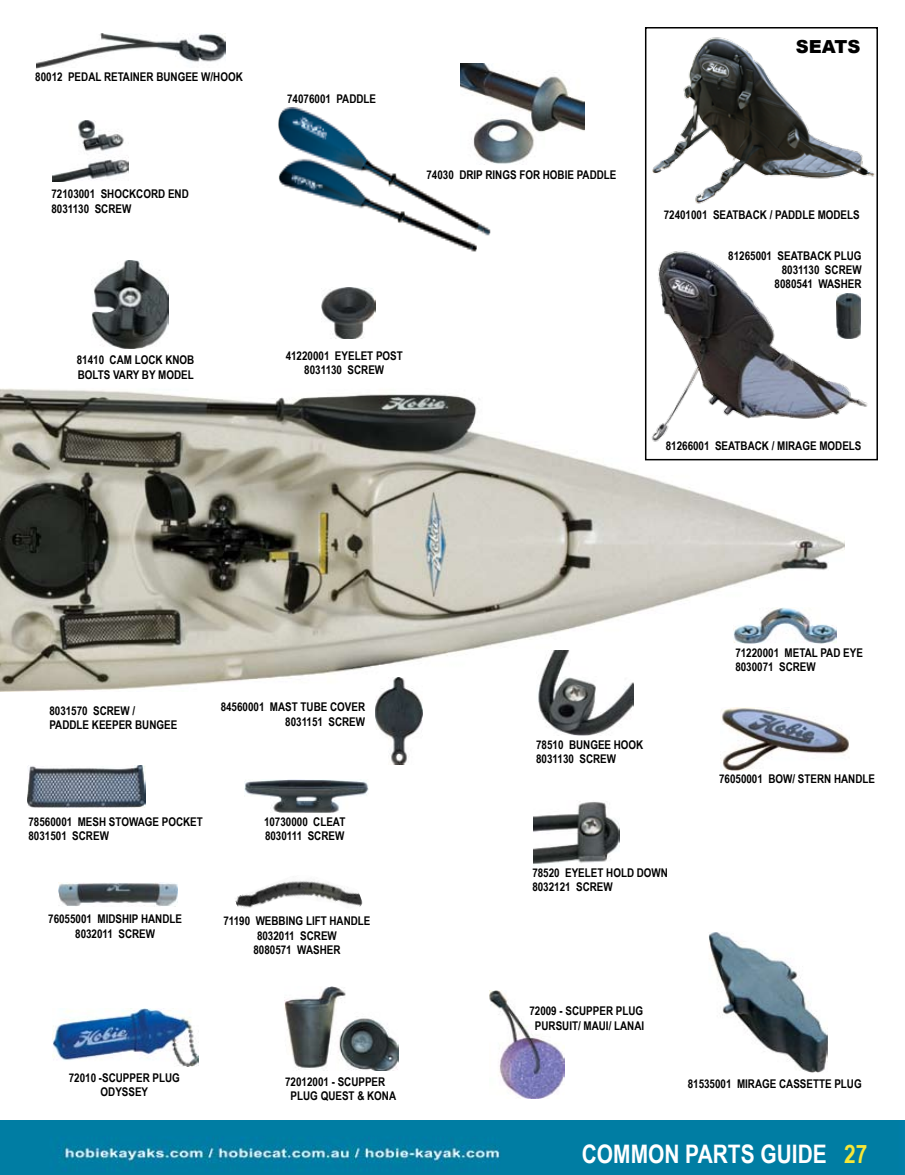
<style>
.page{position:relative;width:905px;height:1175px;background:#fff}
.page>*{position:absolute;margin:0;border:0;box-sizing:border-box;transform-origin:0 0}
.t1{font:700 25.5px "Arial Narrow";color:#fff}
.t2{font:900 18px "Arial";color:#000}
.t3{font:700 12px/14.4px "Arial Narrow";color:#000}
.s1{color:#f6e737}
</style>
<div class="page">
<img style="left:0;top:388px;width:844px;height:303px">
<img style="left:597px;top:229px;width:281px;height:233px">
<img style="left:278px;top:107px;width:213px;height:145px">
<img style="left:285px;top:986px;width:113px;height:85px">
<img style="left:489px;top:990px;width:75px;height:108px">
<img style="left:733px;top:608px;width:103px;height:35px">
<img style="left:720px;top:707px;width:129px;height:63px">
<img style="left:460px;top:63px;width:125px;height:101px">
<img style="left:709px;top:932px;width:119px;height:140px">
<img style="left:536px;top:651px;width:97px;height:84px">
<img style="left:533px;top:801px;width:86px;height:63px">
<img style="left:244px;top:779px;width:124px;height:34px">
<img style="left:53px;top:120px;width:75px;height:62px">
<img style="left:321px;top:288px;width:54px;height:50px">
<img style="left:53px;top:1008px;width:145px;height:58px">
<img style="left:36px;top:33px;width:189px;height:36px">
<img style="left:235px;top:881px;width:128px;height:27px">
<img style="left:58px;top:882px;width:119px;height:24px">
<img style="left:92px;top:260px;width:77px;height:89px">
<img style="left:27px;top:765px;width:118px;height:42px">
<img style="left:375px;top:678px;width:47px;height:86px">
<img style="left:836px;top:293px;width:24px;height:45px">
<div style="left:645px;top:27px;width:233px;height:433px;border:2px solid #000"></div>
<img style="left:644px;top:27px;width:234px;height:197px">
<img style="left:0;top:1120px;width:904px;height:54px">
<p class="t3" style="left:35px;top:69px;width:47px">80012 PEDAL</p>
<p class="t3" style="left:104px;top:69px;width:8px">RETAINER</p>
<p class="t3" style="left:156px;top:69px;width:8px">BUNGEE</p>
<p class="t3" style="left:201px;top:69px;width:43px">W/HOOK</p>
<p class="t3" style="left:51px;top:186px;width:64px">72103001 SHOCKCORD</p>
<p class="t3" style="left:168px;top:186px;width:8px">END</p>
<p class="t3" style="left:51px;top:200px;width:59px">8031130 SCREW</p>
<p class="t3" style="left:287px;top:91px;width:63px">74076001 PADDLE</p>
<p class="t3" style="left:426px;top:167px;width:66px">74030 DRIP RINGS</p>
<p class="t3" style="left:519px;top:167px;width:8px">FOR</p>
<p class="t3" style="left:543px;top:167px;width:14px">HOBIE</p>
<p class="t3" style="left:576px;top:167px;width:8px">PADDLE</p>
<p class="t3" style="left:77px;top:352px;width:66px">81410 CAM LOCK</p>
<p class="t3" style="left:78px;top:352px;width:117px;text-indent:88px">KNOB<br>BOLTS VARY BY MODEL</p>
<p class="t3" style="left:286px;top:348px;width:64px">41220001 EYELET</p>
<p class="t3" style="left:376px;top:348px;width:8px">POST</p>
<p class="t3" style="left:304px;top:362px;width:59px">8031130 SCREW</p>
<h2 class="t2" style="left:795px;top:34px;width:66px">SEATS</h2>
<p class="t3" style="left:663px;top:207px;width:64px">72401001 SEATBACK</p>
<p class="t3" style="left:769px;top:207px;width:19px">/ PADDLE</p>
<p class="t3" style="left:817px;top:207px;width:44px">MODELS</p>
<p class="t3" style="left:728px;top:247px;width:64px">81265001 SEATBACK</p>
<p class="t3" style="left:834px;top:247px;width:15px">PLUG</p>
<p class="t3" style="left:781px;top:262px;width:59px">8031130 SCREW</p>
<p class="t3" style="left:774px;top:276px;width:61px">8080541 WASHER</p>
<p class="t3" style="left:665px;top:438px;width:64px">81266001 SEATBACK</p>
<p class="t3" style="left:771px;top:438px;width:21px">/ MIRAGE</p>
<p class="t3" style="left:819px;top:438px;width:44px">MODELS</p>
<p class="t3" style="left:735px;top:645px;width:65px">71220001 METAL</p>
<p class="t3" style="left:820px;top:645px;width:30px">PAD EYE</p>
<p class="t3" style="left:735px;top:659px;width:59px">8030071 SCREW</p>
<p class="t3" style="left:49px;top:703px;width:59px">8031570 SCREW</p>
<p class="t3" style="left:133px;top:703px;width:4px">/</p>
<p class="t3" style="left:49px;top:717px;width:8px">PADDLE</p>
<p class="t3" style="left:92px;top:717px;width:8px">KEEPER</p>
<p class="t3" style="left:135px;top:717px;width:8px">BUNGEE</p>
<p class="t3" style="left:221px;top:699px;width:65px">84560001 MAST</p>
<p class="t3" style="left:285px;top:699px;width:81px;text-indent:15px">TUBE COVER<br>8031151 SCREW</p>
<p class="t3" style="left:536px;top:737px;width:48px">78510 BUNGEE</p>
<p class="t3" style="left:614px;top:737px;width:9px">HOOK</p>
<p class="t3" style="left:536px;top:751px;width:59px">8031130 SCREW</p>
<p class="t3" style="left:719px;top:771px;width:93px">76050001 BOW/ STERN</p>
<p class="t3" style="left:834px;top:771px;width:8px">HANDLE</p>
<p class="t3" style="left:28px;top:813px;width:65px">78560001 MESH</p>
<p class="t3" style="left:109px;top:813px;width:61px">STOWAGE POCKET</p>
<p class="t3" style="left:28px;top:828px;width:59px">8031501 SCREW</p>
<p class="t3" style="left:264px;top:814px;width:64px">10730000 CLEAT<br>8030111 SCREW</p>
<p class="t3" style="left:532px;top:864px;width:47px">78520 EYELET</p>
<p class="t3" style="left:606px;top:864px;width:8px">HOLD</p>
<p class="t3" style="left:637px;top:864px;width:9px">DOWN</p>
<p class="t3" style="left:532px;top:879px;width:59px">8032121 SCREW</p>
<p class="t3" style="left:48px;top:911px;width:64px">76055001 MIDSHIP</p>
<p class="t3" style="left:141px;top:911px;width:8px">HANDLE</p>
<p class="t3" style="left:75px;top:925px;width:59px">8032011 SCREW</p>
<p class="t3" style="left:223px;top:913px;width:49px">71190 WEBBING</p>
<p class="t3" style="left:306px;top:913px;width:6px">LIFT</p>
<p class="t3" style="left:329px;top:913px;width:8px">HANDLE</p>
<p class="t3" style="left:253px;top:927px;width:62px">8032011 SCREW<br>8080571 WASHER</p>
<p class="t3" style="left:529px;top:1003px;width:51px">72009 - SCUPPER</p>
<p class="t3" style="left:616px;top:1003px;width:8px">PLUG</p>
<p class="t3" style="left:535px;top:1017px;width:14px">PURSUIT</p>
<p class="t3" style="left:578px;top:1017px;width:49px">/ MAUI/ LANAI</p>
<p class="t3" style="left:69px;top:1069px;width:48px">72010 -SCUPPER</p>
<p class="t3" style="left:152px;top:1069px;width:8px">PLUG</p>
<p class="t3" style="left:101px;top:1084px;width:16px">ODYSSEY</p>
<p class="t3" style="left:290px;top:1073px;width:62px;text-indent:-5px">72012001 - SCUPPER<br>PLUG</p>
<p class="t3" style="left:321px;top:1087px;width:15px">QUEST</p>
<p class="t3" style="left:357px;top:1087px;width:26px">&amp; KONA</p>
<p class="t3" style="left:687px;top:1075px;width:65px">81535001 MIRAGE</p>
<p class="t3" style="left:779px;top:1075px;width:15px">CASSETTE</p>
<p class="t3" style="left:834px;top:1075px;width:8px">PLUG</p>
<h1 class="t1" style="left:582px;top:1134px;width:287px">COMMON PARTS GUIDE <span class="s1">27</span></h1>
</div>
